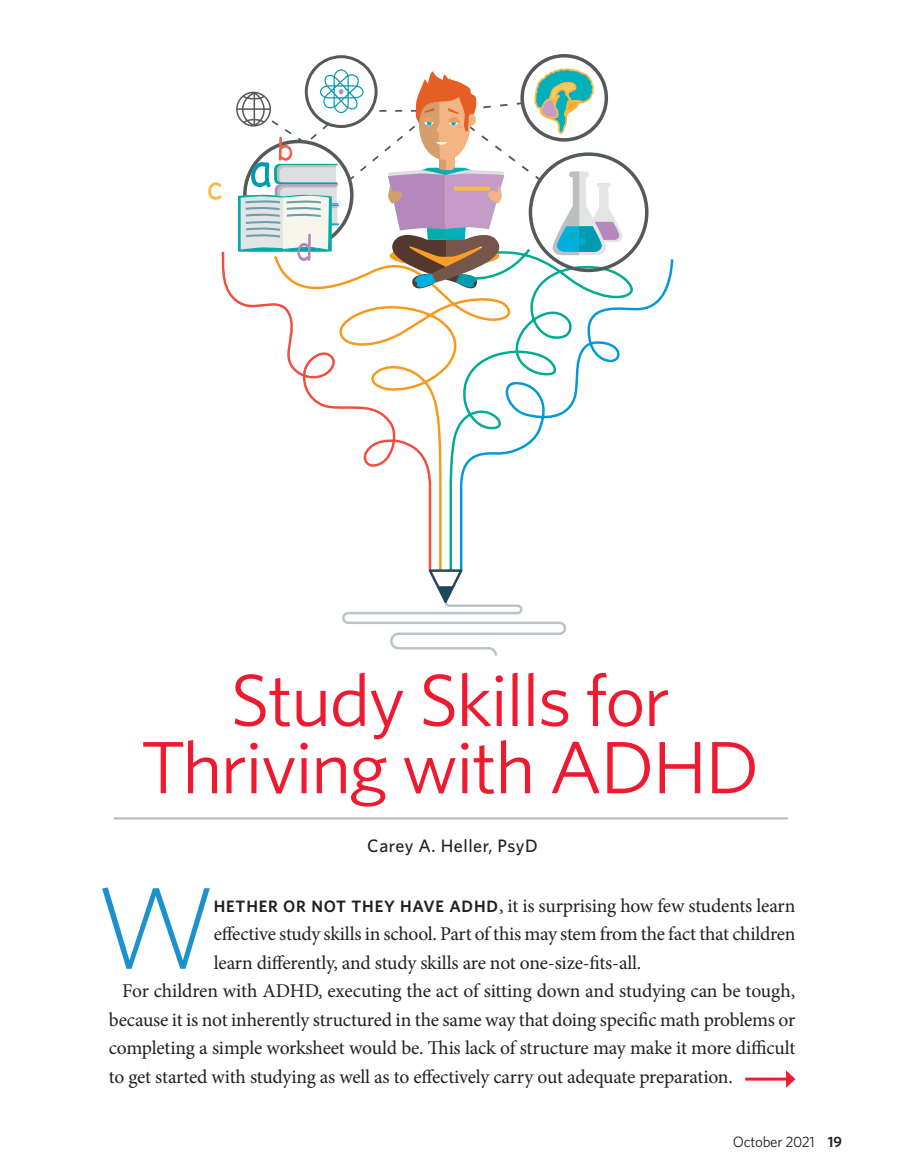
<style>
.page{position:relative;width:905px;height:1175px;background:#fff}
.page>*{position:absolute;margin:0;border:0;box-sizing:border-box;transform-origin:0 0}
.t1{font:300 116.4px "Whitney";color:#1d90d0}
.t2{font:74.1px/67.2px "Whitney";letter-spacing:-.03em;color:#ee1a30;text-align:center;scale:1.05 1}
.t3{font:19.5px "Minion Pro";letter-spacing:-.015em;color:#231f20}
.t4{font:500 18px "Whitney";letter-spacing:.03em;color:#231f20}
.t5{font:15px "Whitney";letter-spacing:-.02em;color:#231f20}
.s1{font-family:"Whitney";font-weight:600;font-size:16.5px}
.s2{font-weight:600}
</style>
<div class="page">
<hr style="left:114px;top:817px;width:674px;height:2px;background:#bcbdc0">
<hr style="left:460px;top:487px;width:2px;height:83px;background:#0098d9">
<hr style="left:429px;top:487px;width:2px;height:83px;background:#ef4f40">
<hr style="left:439px;top:487px;width:2px;height:83px;background:#f79a1c">
<hr style="left:449px;top:487px;width:3px;height:83px;background:#00aa93">
<svg style="left:221px;top:251px;width:51px;height:57px"></svg>
<svg style="left:634px;top:259px;width:40px;height:52px"></svg>
<svg style="left:272px;top:295px;width:176px;height:194px"></svg>
<svg style="left:448px;top:295px;width:186px;height:194px"></svg>
<svg style="left:342px;top:568px;width:224px;height:88px"></svg>
<svg style="left:208px;top:182px;width:14px;height:18px"></svg>
<svg style="left:236px;top:54px;width:412px;height:241px"></svg>
<hr style="left:745px;top:1077px;width:43px;height:3px;background:#ee1a30">
<svg style="left:786px;top:1070px;width:9px;height:17px"></svg>
<h2 class="t2" style="left:140px;top:665px;width:591px">Study Skills for<br>Thriving with ADHD</h2>
<p class="t4" style="left:367px;top:834px;width:172px">Carey A. Heller, PsyD</p>
<h1 class="t1" style="left:96px;top:860px;width:122px">W</h1>
<p class="t3" style="left:214px;top:892px;width:583px"><span class="s1">HETHER OR NOT THEY HAVE ADHD</span>, it is surprising how few students learn</p>
<p class="t3" style="left:214px;top:920px;width:583px">effective study skills in school. Part of this may stem from the fact that children</p>
<p class="t3" style="left:214px;top:949px;width:429px">learn differently, and study skills are not one-size-fits-all.</p>
<p class="t3" style="left:122px;top:977px;width:674px">For children with ADHD, executing the act of sitting down and studying can be tough,</p>
<p class="t3" style="left:109px;top:1006px;width:688px">because it is not inherently structured in the same way that doing specific math problems or</p>
<p class="t3" style="left:109px;top:1034px;width:688px">completing a simple worksheet would be. This lack of structure may make it more difficult</p>
<p class="t3" style="left:109px;top:1063px;width:625px">to get started with studying as well as to effectively carry out adequate preparation.</p>
<p class="t5" style="left:733px;top:1133px;width:110px">October 2021 <span class="s2">19</span></p>
</div>
